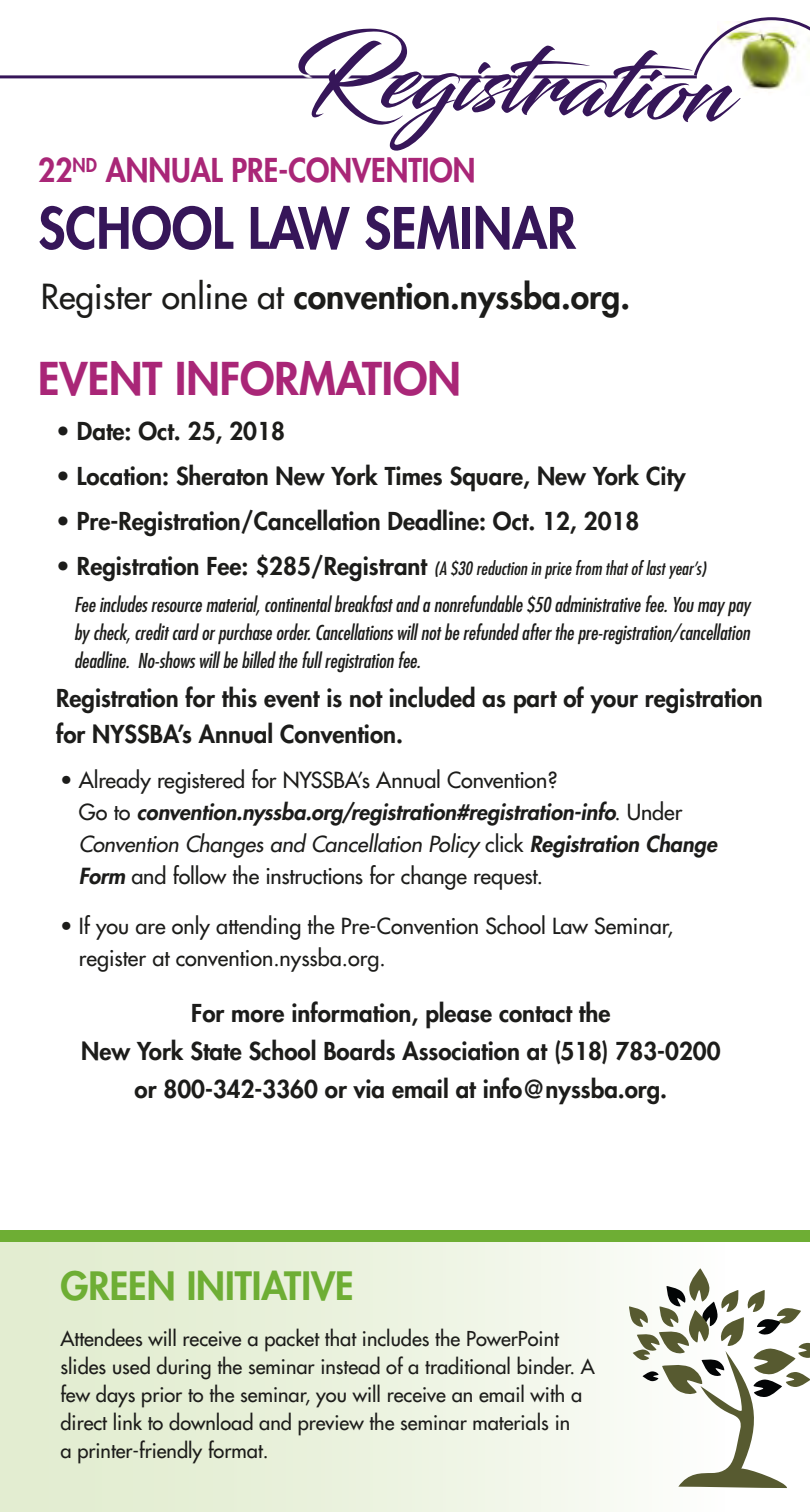
<style>
.page{position:relative;width:810px;height:1512px;background:#fff}
.page>*{position:absolute;margin:0;border:0;box-sizing:border-box;transform-origin:0 0}
.Call_out{font:92.8px "Blacksword";color:#361659}
.t1{font:800 55.6px "Futura";color:#361659;scale:.93 1}
.Topic_Copy{font:800 44px "Futura";color:#a92677}
.t2{font:800 38px "Futura";color:#6eae34}
.Registration_text{font:800 33.6px "Futura";color:#1c1c1a}
.t3{font:800 32px "Futura";color:#a92677;scale:.93 1}
.Topic_Copy-2{font:800 24px/38px "Futura";color:#1c1c1a;text-align:center}
.Registration_text-2{font:800 24px/36px "Futura";color:#1c1c1a}
.Topic_Copy-3{font:21.6px/32px "Futura";color:#1c1c1a}
.Topic_Copy-4{font:italic condensed 20px/28px "Futura";letter-spacing:-.005em;color:#1c1c1a;text-align:justify}
.t4{font:20px/28px "Futura";color:#1c1c1a}
.Topic_Copy-5{font:italic condensed 18px "Futura";color:#1c1c1a}
.s1{font-weight:400}
.s2{font-weight:800;font-style:normal;font-stretch:normal;font-size:24px}
.s3{font-weight:800;font-style:italic}
.s4{font-style:italic}
</style>
<div class="page">
<div style="left:0;top:1230px;width:810px;height:282px;background:linear-gradient(to right,#deeaca,#fff)"></div>
<svg style="left:629px;top:1268px;width:181px;height:220px"></svg>
<hr style="left:0;top:75px;width:697px;height:3px;background:#361659">
<div style="left:301px;top:31px;width:442px;height:123px;background:#fff"></div>
<svg style="left:692px;top:17px;width:118px;height:73px"></svg>
<div style="left:0;top:1230px;width:810px;height:11px;background:#6eae34"></div>
<p class="Call_out" style="left:297px;top:19px;width:436px;rotate:2deg">Registration</p>
<p class="t3" style="left:38px;top:150px;width:472px">22<sup>ND</sup> ANNUAL PRE-CONVENTION</p>
<p class="t1" style="left:38px;top:193px;width:580px">SCHOOL LAW SEMINAR</p>
<p class="Registration_text" style="left:41px;top:276px;width:591px"><span class="s1">Register online at</span> convention.nyssba.org.</p>
<p class="Topic_Copy" style="left:38px;top:351px;width:424px">EVENT INFORMATION</p>
<p class="Topic_Copy-2" style="left:56px;top:412px;width:230px">• Date: Oct. 25, 2018</p>
<p class="Topic_Copy-2" style="left:56px;top:457px;width:631px">• Location: Sheraton New York Times Square, New York City</p>
<p class="Topic_Copy-2" style="left:56px;top:502px;width:585px">• Pre-Registration/Cancellation Deadline: Oct. 12, 2018</p>
<p class="Topic_Copy-5" style="left:56px;top:557px;width:651px"><span class="s2">• Registration Fee: $285/Registrant</span> (A $30 reduction in price from that of last year’s)</p>
<p class="Topic_Copy-4" style="left:74px;top:590px;width:678px">Fee includes resource material, continental breakfast and a nonrefundable $50 administrative fee. You may pay by check, credit card or purchase order. Cancellations will not be refunded after the pre-registration/cancellation deadline. No-shows will be billed the full registration fee.</p>
<p class="Registration_text-2" style="left:56px;top:681px;width:708px">Registration for this event is not included as part of your registration for NYSSBA’s Annual Convention.</p>
<p class="Topic_Copy-3" style="left:79px;top:764px;width:640px;text-indent:-19px">• Already registered for NYSSBA’s Annual Convention?<br>Go to <span class="s3">convention.nyssba.org/registration#registration-info</span>. Under <span class="s4">Convention Changes and Cancellation Policy</span> click <span class="s3">Registration Change Form</span> and follow the instructions for change request.</p>
<p class="Topic_Copy-3" style="left:79px;top:910px;width:596px;text-indent:-19px">• If you are only attending the Pre-Convention School Law Seminar, register at convention.nyssba.org.</p>
<p class="Topic_Copy-2" style="left:81px;top:994px;width:641px">For more information, please contact the<br>New York State School Boards Association at (518) 783-0200 or 800-342-3360 or via email at info@nyssba.org.</p>
<p class="t2" style="left:60px;top:1261px;width:295px">GREEN INITIATIVE</p>
<p class="t4" style="left:60px;top:1324px;width:536px">Attendees will receive a packet that includes the PowerPoint slides used during the seminar instead of a traditional binder. A few days prior to the seminar, you will receive an email with a direct link to download and preview the seminar materials in<br>a printer-friendly format.</p>
</div>
